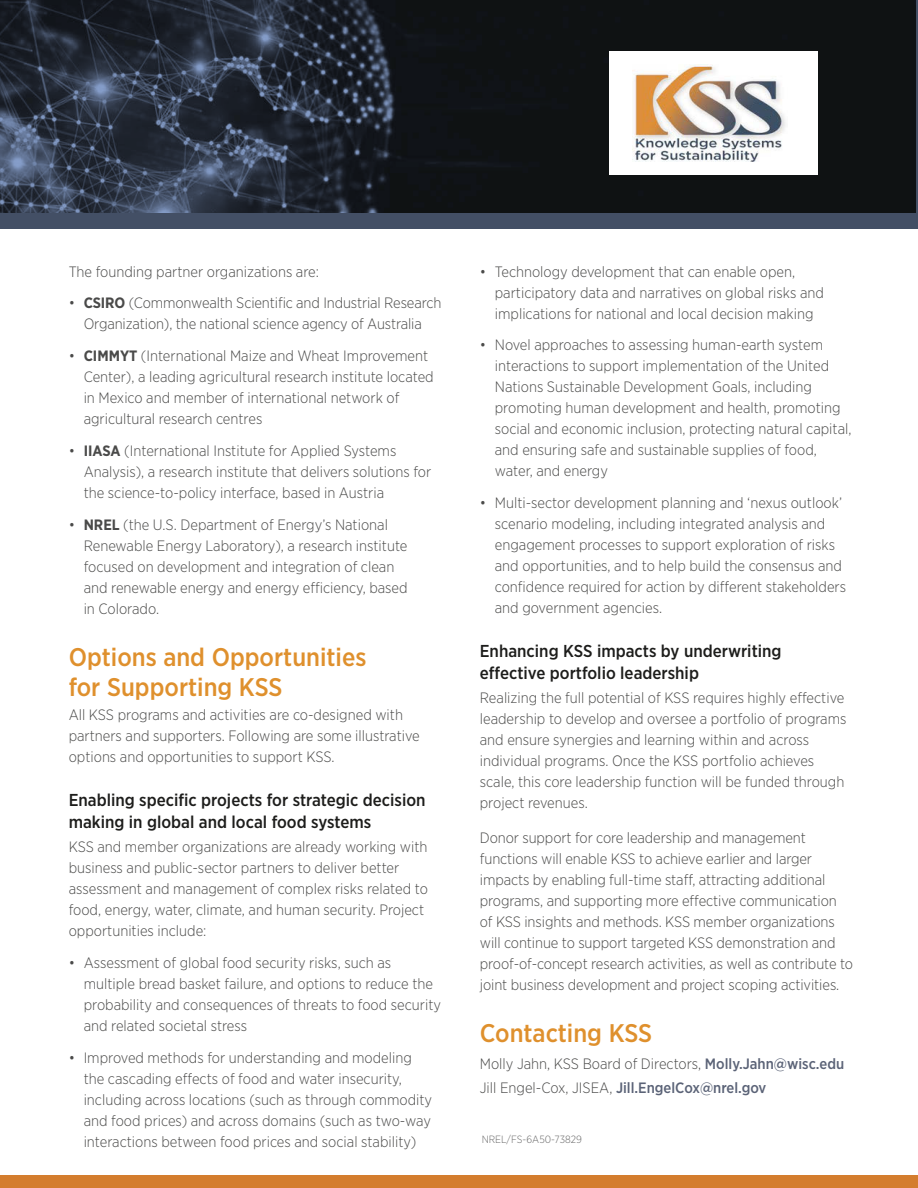
<style>
.page{position:relative;width:918px;height:1188px;background:#fff}
.page>*{position:absolute;margin:0;border:0;box-sizing:border-box;transform-origin:0 0}
.t1{font:500 25.5px/30px "Gotham Narrow";color:#df902d}
.t2{font:500 17.25px/21.8px "Gotham Narrow";color:#1d1d1b}
.text{font:300 15px/21px "Gotham Narrow";color:#4a4a49}
.boiler_plate_text{font:300 10.5px "Gotham Narrow";color:#686868}
.s1{font-weight:700}
.s2{font-weight:500;color:#5b6377}
</style>
<div class="page">
<img style="left:0;top:0;width:916px;height:214px">
<div style="left:0;top:214px;width:918px;height:15px;background:#434f65"></div>
<div style="left:609px;top:51px;width:209px;height:123px;background:#fff"></div>
<img style="left:632px;top:64px;width:154px;height:97px">
<div style="left:0;top:1176px;width:918px;height:12px;background:#d47d2e"></div>
<p class="text" style="left:69px;top:260px;width:252px">The founding partner organizations are:</p>
<p class="text" style="left:69px;top:292px;width:374px;text-align:center">• <span class="s1">CSIRO</span> (Commonwealth Scientific and Industrial Research<br>Organization), the national science agency of Australia</p>
<p class="text" style="left:84px;top:345px;width:352px;text-indent:-15px">• <span class="s1">CIMMYT</span> (International Maize and Wheat Improvement Center), a leading agricultural research institute located in Mexico and member of international network of agricultural research centres</p>
<p class="text" style="left:84px;top:440px;width:349px;text-indent:-15px">• <span class="s1">IIASA</span> (International Institute for Applied Systems<br>Analysis), a research institute that delivers solutions for the science-to-policy interface, based in Austria</p>
<p class="text" style="left:84px;top:514px;width:326px;text-indent:-15px">• <span class="s1">NREL</span> (the U.S. Department of Energy’s National Renewable Energy Laboratory), a research institute focused on development and integration of clean and renewable energy and energy efficiency, based in Colorado.</p>
<h1 class="t1" style="left:69px;top:642px;width:299px">Options and Opportunities for Supporting KSS</h1>
<p class="text" style="left:69px;top:704px;width:353px">All KSS programs and activities are co-designed with partners and supporters. Following are some illustrative options and opportunities to support KSS.</p>
<h2 class="t2" style="left:69px;top:789px;width:358px">Enabling specific projects for strategic decision making in global and local food systems</h2>
<p class="text" style="left:69px;top:836px;width:361px">KSS and member organizations are already working with business and public-sector partners to deliver better assessment and management of complex risks related to food, energy, water, climate, and human security. Project opportunities include:</p>
<p class="text" style="left:84px;top:952px;width:359px;text-indent:-15px">• Assessment of global food security risks, such as multiple bread basket failure, and options to reduce the probability and consequences of threats to food security and related societal stress</p>
<p class="text" style="left:84px;top:1047px;width:350px;text-indent:-15px">• Improved methods for understanding and modeling the cascading effects of food and water insecurity, including across locations (such as through commodity and food prices) and across domains (such as two-way interactions between food prices and social stability)</p>
<p class="text" style="left:495px;top:260px;width:331px;text-indent:-15px">• Technology development that can enable open, participatory data and narratives on global risks and implications for national and local decision making</p>
<p class="text" style="left:495px;top:334px;width:358px;text-indent:-15px">• Novel approaches to assessing human-earth system interactions to support implementation of the United Nations Sustainable Development Goals, including promoting human development and health, promoting social and economic inclusion, protecting natural capital, and ensuring safe and sustainable supplies of food, water, and energy</p>
<p class="text" style="left:495px;top:492px;width:353px;text-indent:-15px">• Multi-sector development planning and ‘nexus outlook’ scenario modeling, including integrated analysis and engagement processes to support exploration of risks and opportunities, and to help build the consensus and confidence required for action by different stakeholders and government agencies.</p>
<h2 class="t2" style="left:480px;top:640px;width:303px">Enhancing KSS impacts by underwriting effective portfolio leadership</h2>
<p class="text" style="left:480px;top:687px;width:368px">Realizing the full potential of KSS requires highly effective leadership to develop and oversee a portfolio of programs and ensure synergies and learning within and across individual programs. Once the KSS portfolio achieves scale, this core leadership function will be funded through project revenues.</p>
<p class="text" style="left:480px;top:826px;width:375px">Donor support for core leadership and management functions will enable KSS to achieve earlier and larger impacts by enabling full-time staff, attracting additional programs, and supporting more effective communication of KSS insights and methods. KSS member organizations will continue to support targeted KSS demonstration and proof-of-concept research activities, as well as contribute to joint business development and project scoping activities.</p>
<h1 class="t1" style="left:480px;top:1017px;width:174px">Contacting KSS</h1>
<p class="text" style="left:480px;top:1051px;width:366px;line-height:24px">Molly Jahn, KSS Board of Directors, <span class="s2">Molly.Jahn@wisc.edu<br></span>Jill Engel-Cox, JISEA, <span class="s2">Jill.EngelCox@nrel.gov</span></p>
<p class="boiler_plate_text" style="left:482px;top:1133px;width:102px">NREL/FS-6A50-73829</p>
</div>
